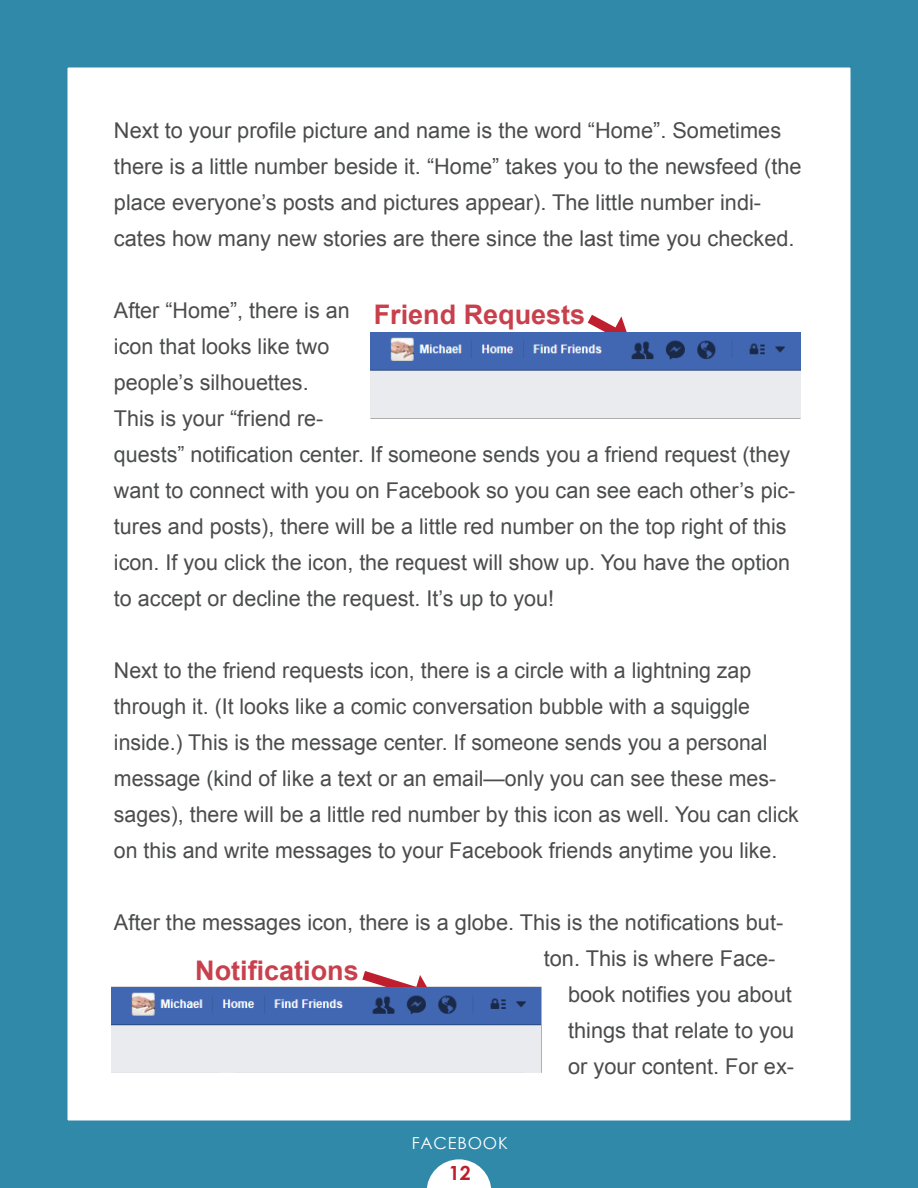
<style>
.page{position:relative;width:918px;height:1188px;background:#fff}
.page>*{position:absolute;margin:0;border:0;box-sizing:border-box;transform-origin:0 0}
.t1{font:700 27px "Arial";color:#c9404d}
.t2{font:21.75px/36px "Arial";color:#4b4c4d}
.t3{font:700 19.5px "Century Gothic";color:#bf1e2e}
.t4{font:16.5px "Century Gothic";letter-spacing:.05em;color:#fff}
</style>
<div class="page">
<div style="left:0;top:0;width:918px;height:1188px;border:68px solid #3189aa"></div>
<svg style="left:427px;top:1159px;width:64px;height:29px"></svg>
<svg style="left:578px;top:314px;width:54px;height:19px"></svg>
<img style="left:371px;top:333px;width:429px;height:85px">
<svg style="left:352px;top:971px;width:81px;height:16px"></svg>
<img style="left:112px;top:987px;width:429px;height:85px">
<p class="t2" style="left:114px;top:113px;width:689px">Next to your profile picture and name is the word “Home”. Sometimes there is a little number beside it. “Home” takes you to the newsfeed (the place everyone’s posts and pictures appear). The little number indi&shy;cates how many new stories are there since the last time you checked.</p>
<p class="t2" style="left:114px;top:293px;width:683px">After “Home”, there is an<br>icon that looks like two<br>people’s silhouettes.<br>This is your “friend re-<br>quests” notification center. If someone sends you a friend request (they want to connect with you on Facebook so you can see each other’s pic&shy;tures and posts), there will be a little red number on the top right of this icon. If you click the icon, the request will show up. You have the option to accept or decline the request. It’s up to you!</p>
<p class="t1" style="left:374px;top:296px;width:213px">Friend Requests</p>
<p class="t2" style="left:114px;top:653px;width:686px">Next to the friend requests icon, there is a circle with a lightning zap through it. (It looks like a comic conversation bubble with a squiggle inside.) This is the message center. If someone sends you a personal message (kind of like a text or an email—only you can see these mes&shy;sages), there will be a little red number by this icon as well. You can click on this and write messages to your Facebook friends anytime you like.</p>
<p class="t2" style="left:114px;top:905px;width:671px">After the messages icon, there is a globe. This is the notifications but-</p>
<p class="t2" style="left:544px;top:941px;width:233px">ton. This is where Face-</p>
<p class="t2" style="left:568px;top:977px;width:225px">book notifies you about</p>
<p class="t2" style="left:568px;top:1013px;width:228px">things that relate to you</p>
<p class="t2" style="left:568px;top:1049px;width:228px">or your content. For ex-</p>
<p class="t1" style="left:195px;top:952px;width:165px">Notifications</p>
<p class="t4" style="left:412px;top:1131px;width:98px">FACEBOOK</p>
<p class="t3" style="left:449px;top:1158px;width:23px">12</p>
</div>
